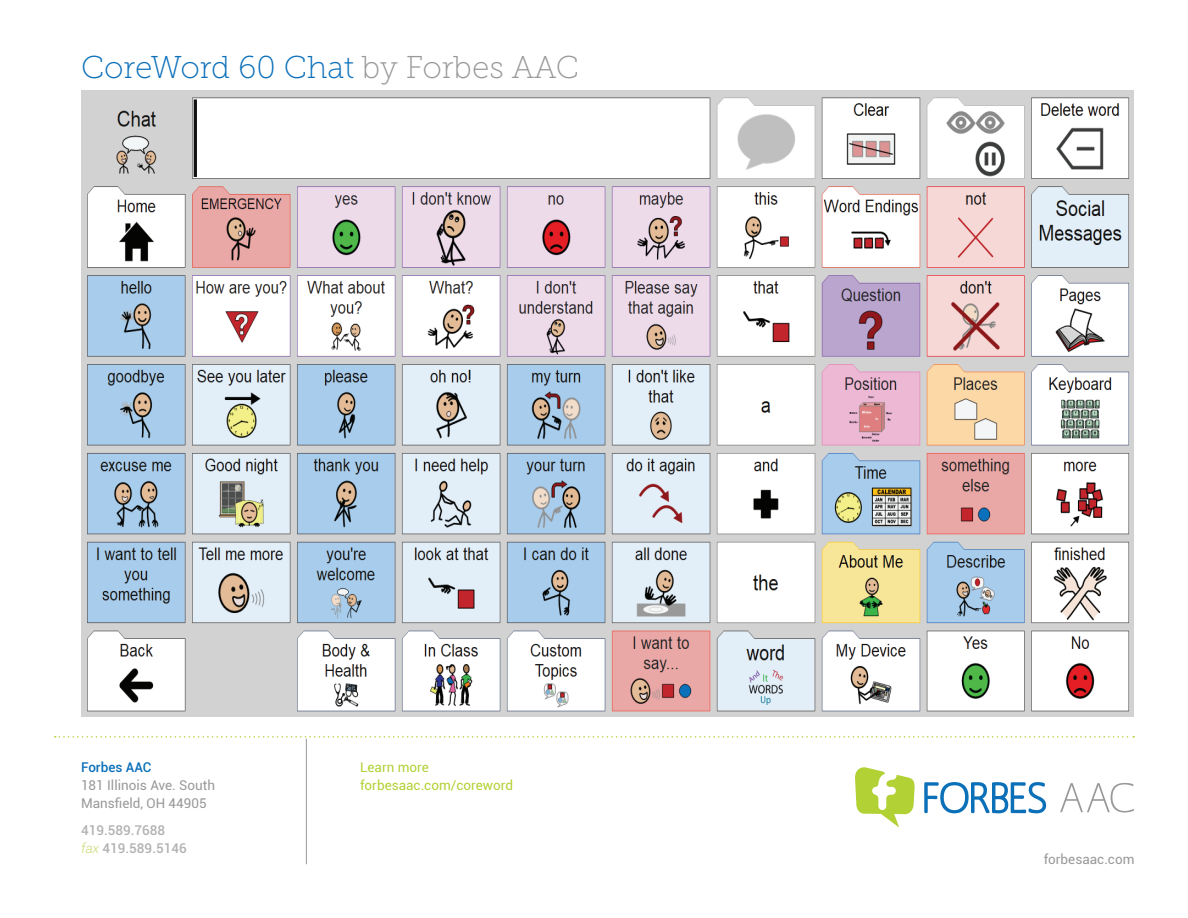
<style>
.page{position:relative;width:1188px;height:918px;background:#fff}
.page>*{position:absolute;margin:0;border:0;box-sizing:border-box;transform-origin:0 0}
.t1{font:31.5px "Museo Slab 100";letter-spacing:-.005em;color:#0c70b9}
.t2{font:13.5px/18px "Roboto";color:#999}
.t3{font:13.5px/18px "Roboto";color:#b2d135}
.t4{font:500 13.5px/18px "Roboto";color:#b2b2b1}
.t5{font:500 13.5px "Roboto";color:#0c70b9}
.s1{color:#999}
.s2{font-weight:300;font-style:italic;color:#c8dc71}
</style>
<div class="page">
<svg style="left:924px;top:782px;width:122px;height:31px"></svg>
<svg style="left:1060px;top:783px;width:74px;height:30px"></svg>
<svg style="left:855px;top:767px;width:60px;height:61px"></svg>
<svg style="left:55px;top:736px;width:1079px;height:2px"></svg>
<hr style="left:306px;top:739px;width:1px;height:125px;background:#999">
<img style="left:82px;top:90px;width:1052px;height:626px">
<h1 class="t1" style="left:81px;top:50px;width:499px">CoreWord 60 Chat <span class="s1">by Forbes AAC</span></h1>
<p class="t5" style="left:81px;top:758px;width:72px">Forbes AAC</p>
<p class="t2" style="left:81px;top:776px;width:136px">181 Illinois Ave. South<br>Mansfield, OH 44905</p>
<p class="t4" style="left:81px;top:821px;width:107px">419.589.7688 <span class="s2">fax</span> 419.589.5146</p>
<p class="t3" style="left:360px;top:758px;width:154px">Learn more forbesaac.com/coreword</p>
<p class="t2" style="left:1044px;top:849px;width:92px">forbesaac.com</p>
</div>
